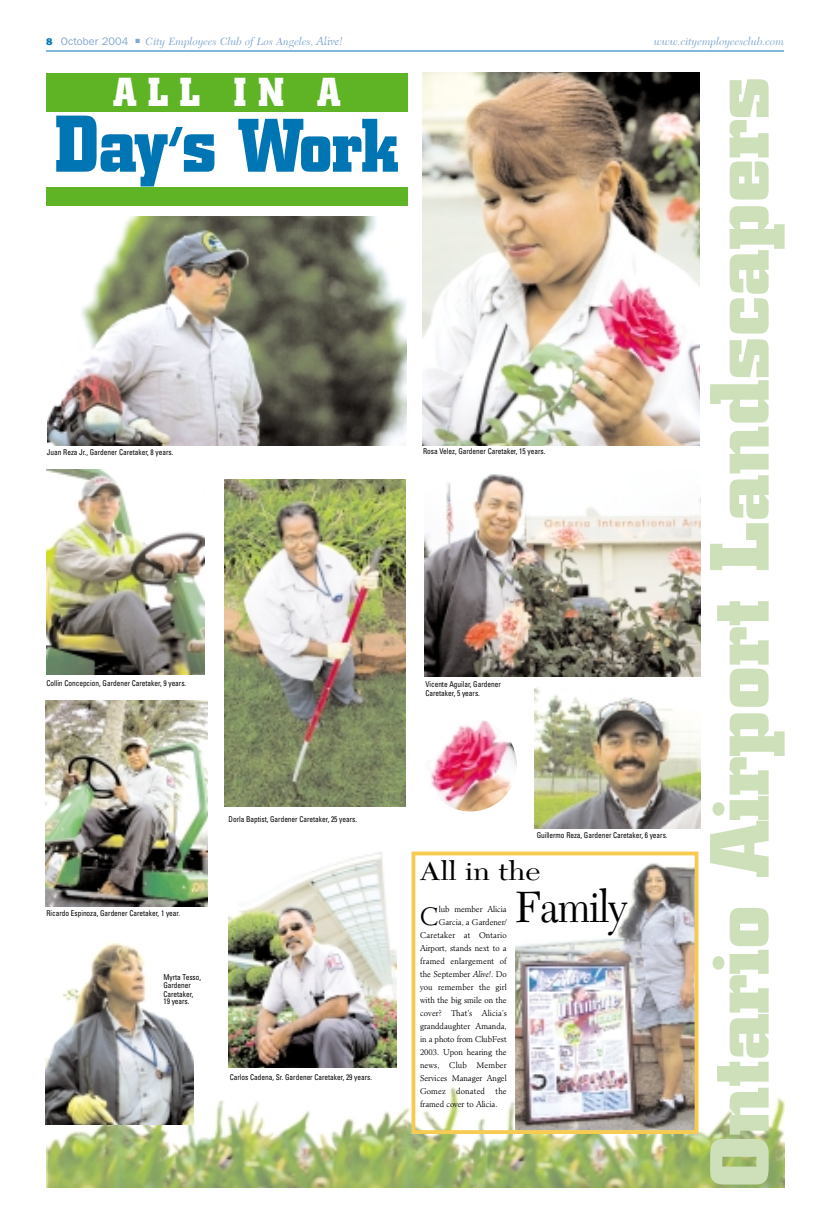
<style>
.page{position:relative;width:819px;height:1224px;background:#fff}
.page>*{position:absolute;margin:0;border:0;box-sizing:border-box;transform-origin:0 0}
.t1{font:700 82.8px "City";color:#cde0ba;scale:1.12 1}
.t2{font:700 79.5px "City";color:#0075b4;scale:.95 1}
.t3{font:45.8px "New Caledonia";letter-spacing:-.03em;color:#000;scale:.9 1}
.t4{font:700 40px "City";color:#fff;scale:.95 1}
.t5{font:27px "New Caledonia";letter-spacing:-.005em;color:#000;scale:1.18 1}
.t6{font:300 24.4px "Minister";color:#000;scale:.95 1}
.t7{font:italic 11px "New Caledonia";color:#82a7d0}
.t8{font:300 8.1px/13px "Minister";letter-spacing:-.005em;color:#000;scale:.95 1}
.t9{font:300 8.1px "Minister";letter-spacing:.015em;color:#000;scale:.95 1}
.t10{font:condensed 8px/8.3px "Univers";letter-spacing:-.005em;color:#000;scale:.92 1}
.s1{font-family:"Franklin Gothic";font-style:normal;font-size:9px;color:#0075b4}
.s2{font-family:"Franklin Gothic";font-style:normal}
.s3{font-family:"Minister";font-weight:300}
.s4{font-size:74.9px}
.s5{font-style:italic}
</style>
<div class="page">
<img style="left:46px;top:1076px;width:738px;height:112px">
<div style="left:46px;top:73px;width:362px;height:39px;background:#5fb426"></div>
<div style="left:46px;top:187px;width:362px;height:19px;background:#5fb426"></div>
<hr style="left:46px;top:50px;width:738px;height:2px;background:#0075b4">
<img style="left:47px;top:216px;width:360px;height:229px">
<img style="left:424px;top:474px;width:277px;height:202px">
<img style="left:423px;top:72px;width:277px;height:374px">
<img style="left:229px;top:852px;width:168px;height:216px">
<img style="left:535px;top:688px;width:166px;height:140px">
<img style="left:225px;top:479px;width:181px;height:328px">
<img style="left:46px;top:470px;width:158px;height:205px">
<img style="left:45px;top:700px;width:162px;height:207px">
<img style="left:45px;top:943px;width:149px;height:182px">
<img style="left:424px;top:719px;width:93px;height:92px;border-radius:50%">
<img style="left:515px;top:863px;width:178px;height:266px">
<div style="left:412px;top:852px;width:286px;height:282px;border:4px solid #f7cb52"></div>
<h3 class="t7" style="left:46px;top:37px;width:298px"><span class="s1">8</span> <span class="s2">October 2004</span> ■ City Employees Club of Los Angeles, <span class="s3">Alive!</span></h3>
<h3 class="t7" style="left:654px;top:37px;width:131px">www.cityemployeesclub.com</h3>
<h3 class="t4" style="left:114px;top:77px;width:240px">ALL IN A</h3>
<h2 class="t2" style="left:55px;top:116px;width:363px">Day’s <span class="s4">Work</span></h2>
<p class="t10" style="left:47px;top:449px;width:139px">Juan Reza Jr., Gardener Caretaker, 8 years.</p>
<p class="t10" style="left:423px;top:448px;width:134px">Rosa Velez, Gardener Caretaker, 15 years.</p>
<p class="t10" style="left:46px;top:680px;width:153px">Collin Concepcion, Gardener Caretaker, 9 years.</p>
<p class="t10" style="left:229px;top:815px;width:141px">Dorla Baptist, Gardener Caretaker, 25 years.</p>
<p class="t10" style="left:46px;top:910px;width:147px">Ricardo Espinoza, Gardener Caretaker, 1 year.</p>
<p class="t10" style="left:163px;top:974px;width:42px">Myrta Tesso,<br>Gardener<br>Caretaker,</p>
<p class="t10" style="left:163px;top:998px;width:30px">19 years.</p>
<p class="t10" style="left:230px;top:1074px;width:156px">Carlos Cadena, Sr. Gardener Caretaker, 29 years.</p>
<p class="t10" style="left:426px;top:681px;width:83px">Vicente Aguilar, Gardener<br>Caretaker, 5 years.</p>
<p class="t10" style="left:537px;top:832px;width:144px">Guillermo Reza, Gardener Caretaker, 6 years.</p>
<h3 class="t5" style="left:420px;top:860px;width:104px">All in the</h3>
<h3 class="t3" style="left:515px;top:888px;width:126px">Family</h3>
<h3 class="t6" style="left:420px;top:906px;width:21px">C</h3>
<p class="t8" style="left:439px;top:903px;width:73px">lub member Alicia</p>
<p class="t8" style="left:439px;top:916px;width:73px">Garcia, a Gardener/</p>
<p class="t9" style="left:420px;top:932px;width:93px">Caretaker at Ontario</p>
<p class="t8" style="left:420px;top:942px;width:93px">Airport, stands next to a</p>
<p class="t9" style="left:420px;top:958px;width:93px">framed enlargement of</p>
<p class="t8" style="left:420px;top:968px;width:93px">the September <span class="s5">Alive!</span>. Do</p>
<p class="t8" style="left:420px;top:981px;width:93px">you remember the girl</p>
<p class="t8" style="left:420px;top:994px;width:93px">with the big smile on the</p>
<p class="t9" style="left:420px;top:1010px;width:93px">cover? That’s Alicia’s</p>
<p class="t8" style="left:420px;top:1020px;width:93px">granddaughter Amanda,</p>
<p class="t8" style="left:420px;top:1033px;width:93px">in a photo from ClubFest</p>
<p class="t8" style="left:420px;top:1046px;width:93px">2003. Upon hearing the</p>
<p class="t9" style="left:420px;top:1062px;width:93px">news, Club Member</p>
<p class="t8" style="left:420px;top:1072px;width:93px">Services Manager Angel</p>
<p class="t8" style="left:420px;top:1085px;width:29px">Gomez</p>
<p class="t9" style="left:456px;top:1088px;width:32px">donated</p>
<p class="t8" style="left:420px;top:1085px;width:93px;text-indent:76px">the framed cover to Alicia.</p>
<h1 class="t1" style="left:710px;top:1188px;width:994px;rotate:-90deg">Ontario Airport Landscapers</h1>
</div>
